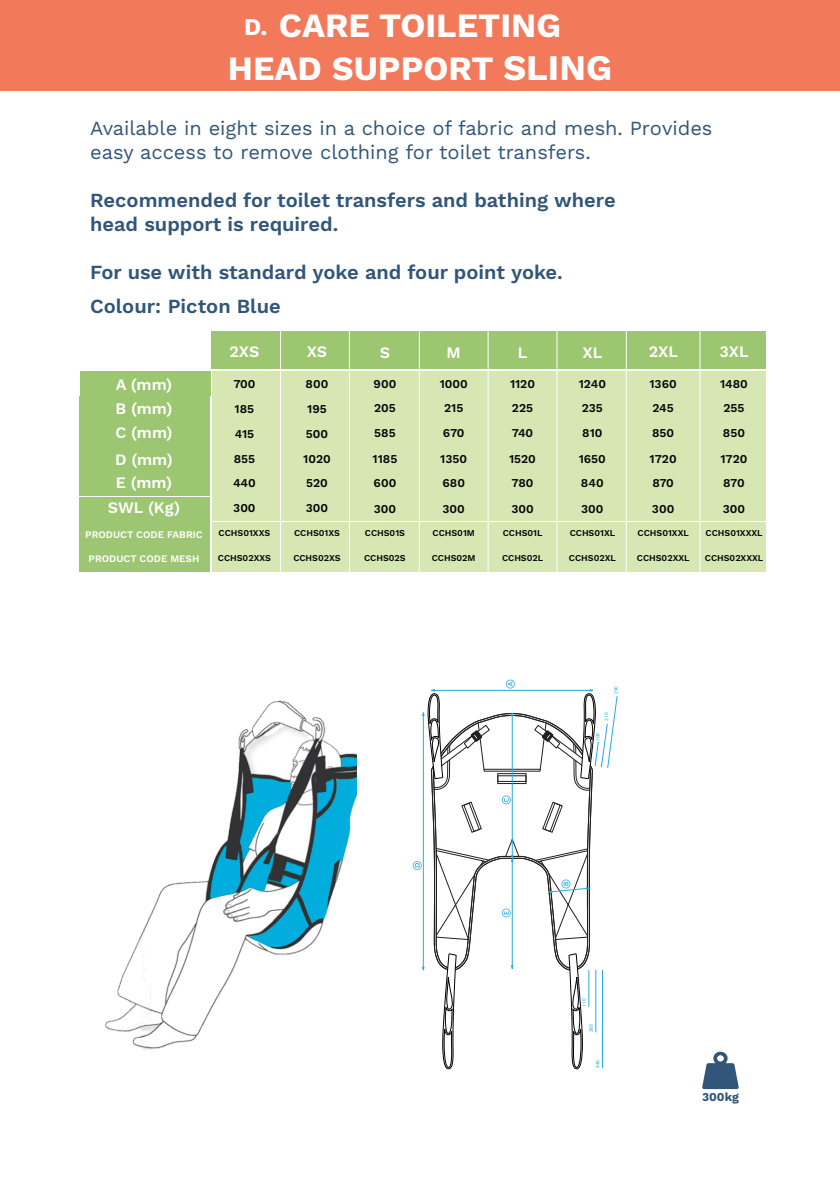
<style>
.page{position:relative;width:840px;height:1191px;background:#fff}
.page>*{position:absolute;margin:0;border:0;box-sizing:border-box;transform-origin:0 0}
.t1{font:700 34px "Work Sans";color:#fff}
.t2{font:700 24px "Work Sans";color:#fff}
.t3{font:600 20px "Work Sans";color:#315679}
.t4{font:20px/24px "Work Sans";color:#315679}
.t5{font:600 16px "Work Sans";color:#fff}
.t6{font:600 12px "Work Sans";color:#040503}
.t7{font:700 12px "Work Sans";color:#315679}
.t8{font:600 10px "Work Sans";color:#fff}
.t9{font:600 9px "Work Sans";color:#040503}
.t10{font:5.2px "Myriad Pro";color:#27aae1}
.s1{font-size:36px}
</style>
<div class="page">
<div style="left:80px;top:372px;width:130px;height:24px;background:#9cc671"></div>
<div style="left:80px;top:396px;width:130px;height:25px;background:#9cc671"></div>
<div style="left:80px;top:421px;width:130px;height:25px;background:#9cc671"></div>
<div style="left:80px;top:447px;width:130px;height:24px;background:#9cc671"></div>
<div style="left:80px;top:472px;width:130px;height:24px;background:#9cc671"></div>
<div style="left:80px;top:497px;width:130px;height:24px;background:#9cc671"></div>
<div style="left:80px;top:522px;width:130px;height:24px;background:#9cc671"></div>
<div style="left:80px;top:548px;width:130px;height:24px;background:#9cc671"></div>
<div style="left:0;top:0;width:840px;height:91px;background:#f3795b"></div>
<img style="left:105px;top:700px;width:251px;height:349px">
<svg style="left:433px;top:832px;width:158px;height:138px"></svg>
<svg style="left:442px;top:953px;width:14px;height:116px"></svg>
<svg style="left:568px;top:953px;width:14px;height:116px"></svg>
<svg style="left:535px;top:848px;width:56px;height:92px"></svg>
<hr style="left:512px;top:714px;width:1px;height:144px;background:#27aae1">
<hr style="left:423px;top:713px;width:1px;height:257px;background:#27aae1">
<svg style="left:413px;top:861px;width:8px;height:9px"></svg>
<svg style="left:505px;top:838px;width:14px;height:24px"></svg>
<hr style="left:512px;top:858px;width:1px;height:109px;background:#27aae1">
<svg style="left:502px;top:908px;width:8px;height:9px"></svg>
<svg style="left:422px;top:680px;width:195px;height:152px"></svg>
<hr style="left:588px;top:970px;width:1px;height:37px;background:#27aae1">
<hr style="left:595px;top:970px;width:1px;height:62px;background:#27aae1">
<hr style="left:602px;top:970px;width:1px;height:98px;background:#27aae1">
<div style="left:211px;top:332px;width:554px;height:37px;background:#9dc670"></div>
<div style="left:212px;top:372px;width:553px;height:24px;background:#d6e7b4"></div>
<div style="left:212px;top:397px;width:553px;height:24px;background:#d6e7b4"></div>
<div style="left:212px;top:447px;width:553px;height:24px;background:#d6e7b4"></div>
<div style="left:212px;top:421px;width:553px;height:25px;background:#d6e7b4"></div>
<div style="left:212px;top:471px;width:553px;height:24px;background:#d6e7b4"></div>
<div style="left:212px;top:497px;width:553px;height:24px;background:#d6e7b4"></div>
<div style="left:212px;top:522px;width:553px;height:24px;background:#d6e7b4"></div>
<div style="left:212px;top:548px;width:553px;height:24px;background:#d6e7b4"></div>
<hr style="left:280px;top:312px;width:1px;height:268px;background:#fff">
<hr style="left:349px;top:312px;width:1px;height:268px;background:#fff">
<hr style="left:419px;top:327px;width:1px;height:314px;background:#fff">
<hr style="left:488px;top:327px;width:1px;height:314px;background:#fff">
<hr style="left:556px;top:327px;width:1px;height:314px;background:#fff">
<hr style="left:626px;top:327px;width:1px;height:314px;background:#fff">
<hr style="left:699px;top:327px;width:1px;height:314px;background:#fff">
<svg style="left:702px;top:1051px;width:36px;height:38px"></svg>
<div style="left:709px;top:1071px;width:23px;height:11px;background:#315679"></div>
<p class="t1" style="left:279px;top:6px;width:284px">CARE TOILETING</p>
<p class="t1" style="left:228px;top:49px;width:385px">HEAD SUPPORT <span class="s1">SLING</span></p>
<p class="t4" style="left:90px;top:117px;width:623px">Available in eight sizes in a choice of fabric and mesh. Provides easy access to remove clothing for toilet transfers.</p>
<p class="t3" style="left:90px;top:188px;width:527px">Recommended for toilet transfers and bathing where</p>
<p class="t3" style="left:90px;top:212px;width:250px">head support is required.</p>
<p class="t3" style="left:90px;top:260px;width:474px">For use with standard yoke and four point yoke.</p>
<p class="t3" style="left:90px;top:294px;width:192px">Colour: Picton Blue</p>
<p class="t2" style="left:244px;top:13px;width:25px">D.</p>
<p class="t5" style="left:116px;top:375px;width:58px">A (mm)</p>
<p class="t5" style="left:115px;top:399px;width:59px">B (mm)</p>
<p class="t5" style="left:115px;top:423px;width:59px">C (mm)</p>
<p class="t5" style="left:115px;top:450px;width:59px">D (mm)</p>
<p class="t5" style="left:116px;top:474px;width:58px">E (mm)</p>
<p class="t5" style="left:108px;top:498px;width:74px">SWL (Kg)</p>
<p class="t5" style="left:229px;top:343px;width:31px">2XS</p>
<p class="t6" style="left:233px;top:377px;width:24px">700</p>
<p class="t6" style="left:305px;top:377px;width:24px">800</p>
<p class="t6" style="left:373px;top:376px;width:24px">900</p>
<p class="t6" style="left:439px;top:376px;width:30px">1000</p>
<p class="t6" style="left:510px;top:376px;width:26px">1120</p>
<p class="t6" style="left:578px;top:376px;width:29px">1240</p>
<p class="t6" style="left:649px;top:376px;width:29px">1360</p>
<p class="t6" style="left:720px;top:376px;width:29px">1480</p>
<p class="t6" style="left:234px;top:402px;width:21px">185</p>
<p class="t6" style="left:307px;top:401px;width:21px">195</p>
<p class="t6" style="left:374px;top:401px;width:23px">205</p>
<p class="t6" style="left:444px;top:401px;width:21px">215</p>
<p class="t6" style="left:512px;top:401px;width:23px">225</p>
<p class="t6" style="left:581px;top:401px;width:23px">235</p>
<p class="t6" style="left:652px;top:401px;width:23px">245</p>
<p class="t6" style="left:723px;top:401px;width:23px">255</p>
<p class="t6" style="left:235px;top:427px;width:21px">415</p>
<p class="t6" style="left:306px;top:426px;width:24px">500</p>
<p class="t6" style="left:374px;top:426px;width:23px">585</p>
<p class="t6" style="left:443px;top:426px;width:23px">670</p>
<p class="t6" style="left:512px;top:426px;width:23px">740</p>
<p class="t6" style="left:582px;top:426px;width:22px">810</p>
<p class="t6" style="left:652px;top:426px;width:24px">850</p>
<p class="t6" style="left:723px;top:426px;width:24px">850</p>
<p class="t6" style="left:234px;top:452px;width:23px">855</p>
<p class="t6" style="left:303px;top:452px;width:29px">1020</p>
<p class="t6" style="left:372px;top:451px;width:26px">1185</p>
<p class="t6" style="left:440px;top:451px;width:28px">1350</p>
<p class="t6" style="left:509px;top:451px;width:28px">1520</p>
<p class="t6" style="left:578px;top:451px;width:29px">1650</p>
<p class="t6" style="left:649px;top:451px;width:28px">1720</p>
<p class="t6" style="left:720px;top:451px;width:28px">1720</p>
<p class="t6" style="left:233px;top:476px;width:24px">440</p>
<p class="t6" style="left:306px;top:476px;width:23px">520</p>
<p class="t6" style="left:373px;top:476px;width:24px">600</p>
<p class="t6" style="left:442px;top:476px;width:24px">680</p>
<p class="t6" style="left:511px;top:476px;width:24px">780</p>
<p class="t6" style="left:581px;top:476px;width:24px">840</p>
<p class="t6" style="left:652px;top:476px;width:23px">870</p>
<p class="t6" style="left:723px;top:476px;width:23px">870</p>
<p class="t6" style="left:233px;top:501px;width:24px">300</p>
<p class="t6" style="left:306px;top:501px;width:24px">300</p>
<p class="t6" style="left:374px;top:501px;width:24px">300</p>
<p class="t6" style="left:442px;top:501px;width:24px">300</p>
<p class="t6" style="left:511px;top:501px;width:24px">300</p>
<p class="t6" style="left:581px;top:501px;width:24px">300</p>
<p class="t6" style="left:652px;top:501px;width:24px">300</p>
<p class="t6" style="left:722px;top:501px;width:24px">300</p>
<p class="t5" style="left:307px;top:343px;width:22px">XS</p>
<p class="t5" style="left:380px;top:343px;width:12px">S</p>
<p class="t5" style="left:446px;top:343px;width:16px">M</p>
<p class="t5" style="left:518px;top:343px;width:11px">L</p>
<p class="t5" style="left:582px;top:343px;width:21px">XL</p>
<p class="t5" style="left:648px;top:343px;width:31px">2XL</p>
<p class="t5" style="left:719px;top:343px;width:31px">3XL</p>
<p class="t8" style="left:85px;top:528px;width:119px">PRODUCT CODE FABRIC</p>
<p class="t9" style="left:219px;top:527px;width:53px">CCHS01XXS</p>
<p class="t9" style="left:294px;top:527px;width:47px">CCHS01XS</p>
<p class="t9" style="left:365px;top:527px;width:42px">CCHS01S</p>
<p class="t9" style="left:432px;top:527px;width:44px">CCHS01M</p>
<p class="t9" style="left:502px;top:527px;width:41px">CCHS01L</p>
<p class="t9" style="left:569px;top:527px;width:47px">CCHS01XL</p>
<p class="t9" style="left:637px;top:527px;width:53px">CCHS01XXL</p>
<p class="t9" style="left:705px;top:527px;width:58px">CCHS01XXXL</p>
<p class="t8" style="left:89px;top:553px;width:112px">PRODUCT CODE MESH</p>
<p class="t9" style="left:218px;top:553px;width:55px">CCHS02XXS</p>
<p class="t9" style="left:293px;top:553px;width:49px">CCHS02XS</p>
<p class="t9" style="left:364px;top:553px;width:43px">CCHS02S</p>
<p class="t9" style="left:432px;top:553px;width:45px">CCHS02M</p>
<p class="t9" style="left:502px;top:553px;width:43px">CCHS02L</p>
<p class="t9" style="left:569px;top:553px;width:48px">CCHS02XL</p>
<p class="t9" style="left:637px;top:553px;width:54px">CCHS02XXL</p>
<p class="t9" style="left:704px;top:553px;width:60px">CCHS02XXXL</p>
<p class="t10" style="left:612px;top:694px;width:9px;rotate:-90deg">290</p>
<p class="t10" style="left:603px;top:721px;width:9px;rotate:-90deg">210</p>
<p class="t10" style="left:594px;top:741px;width:9px;rotate:-90deg">100</p>
<p class="t10" style="left:580px;top:1007px;width:9px;rotate:-90deg">110</p>
<p class="t10" style="left:587px;top:1032px;width:9px;rotate:-90deg">280</p>
<p class="t10" style="left:594px;top:1068px;width:9px;rotate:-90deg">440</p>
<p class="t7" style="left:702px;top:1090px;width:38px">300kg</p>
</div>
